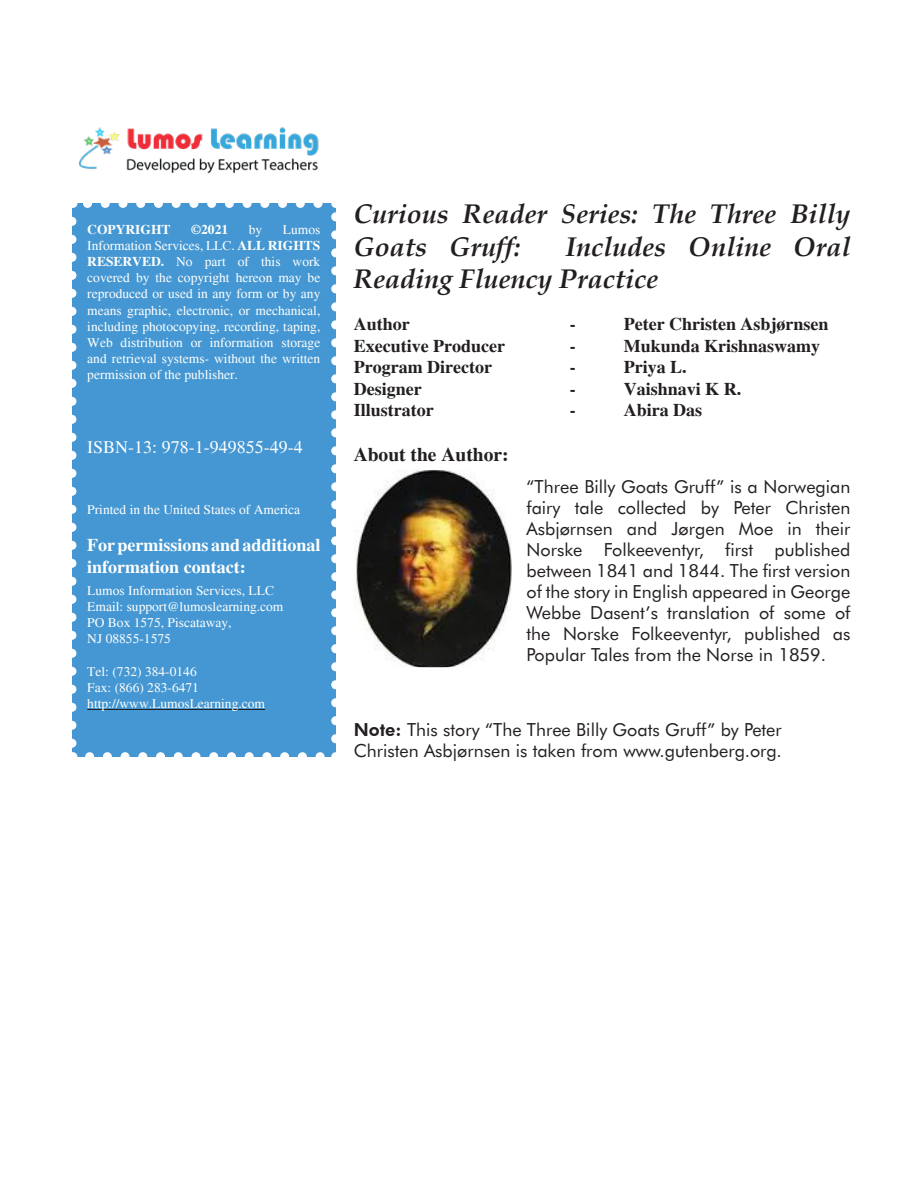
<style>
.page{position:relative;width:918px;height:1188px;background:#fff}
.page>*{position:absolute;margin:0;border:0;box-sizing:border-box;transform-origin:0 0}
.t1{font:italic 700 27px/32.4px "Book Antiqua";color:#231f20}
.t2{font:700 19.5px "Times";color:#231f20}
.t3{font:18px/21px "Futura Bk BT Book";color:#231f20;text-align:justify}
.t4{font:700 18px "Times";color:#231f20}
.t5{font:700 18px/21.6px "Times";color:#fff}
.t6{font:18px "Times";color:#fff}
.t7{font:13.5px/16.2px "Times";color:#fff;text-align:justify}
.t8{font:700 13.5px "Times";color:#fff}
.s1{font-weight:700}
.s2{font-family:"Futura BT";font-weight:800}
</style>
<div class="page">
<div style="left:72px;top:203px;width:264px;height:554px;background:#4497d2"></div>
<hr style="left:87px;top:709px;width:178px;height:1px;background:#231f20">
<svg style="left:90px;top:752px;width:235px;height:5px"></svg>
<svg style="left:83px;top:203px;width:235px;height:5px"></svg>
<svg style="left:72px;top:221px;width:4px;height:536px"></svg>
<svg style="left:331px;top:203px;width:5px;height:536px"></svg>
<img style="left:78px;top:127px;width:241px;height:47px">
<img style="left:354px;top:470px;width:158px;height:197px">
<p class="t8" style="left:87px;top:221px;width:85px">COPYRIGHT</p>
<p class="t8" style="left:191px;top:221px;width:39px">©2021</p>
<p class="t7" style="left:249px;top:221px;width:15px">by</p>
<p class="t7" style="left:87px;top:221px;width:235px;text-indent:196px">Lumos Information Services, LLC. <span class="s1">ALL RIGHTS RESERVED.</span> No part of this work covered by the copyright hereon may be reproduced or used in any form or by any means graphic, electronic, or mechanical, including photocopying, recording, taping, Web distribution or information storage and retrieval systems- without the written permission of the publisher.</p>
<p class="t6" style="left:87px;top:437px;width:217px">ISBN-13: 978-1-949855-49-4</p>
<p class="t7" style="left:87px;top:502px;width:214px">Printed in the United States of America</p>
<p class="t5" style="left:87px;top:534px;width:235px">For permissions and additional information contact:</p>
<p class="t7" style="left:87px;top:582px;width:198px">Lumos Information Services, LLC<br>Email: support@lumoslearning.com</p>
<p class="t7" style="left:87px;top:615px;width:146px">PO Box 1575, Piscataway,</p>
<p class="t7" style="left:87px;top:631px;width:85px">NJ 08855-1575</p>
<p class="t7" style="left:87px;top:663px;width:111px">Tel: (732) 384-0146</p>
<p class="t7" style="left:87px;top:679px;width:113px">Fax: (866) 283-6471</p>
<p class="t7" style="left:87px;top:696px;width:179px">http://www.LumosLearning.com</p>
<p class="t1" style="left:354px;top:198px;width:498px">Curious Reader Series: The Three Billy<br>Goats Gruff:</p>
<p class="t1" style="left:354px;top:230px;width:498px;text-indent:212px">Includes Online Oral<br>Reading Fluency Practice</p>
<p class="t4" style="left:354px;top:313px;width:57px">Author</p>
<p class="t4" style="left:570px;top:313px;width:7px">-</p>
<p class="t4" style="left:624px;top:313px;width:206px">Peter Christen Asbjørnsen</p>
<p class="t4" style="left:354px;top:335px;width:153px">Executive Producer</p>
<p class="t4" style="left:570px;top:335px;width:7px">-</p>
<p class="t4" style="left:624px;top:335px;width:198px">Mukunda Krishnaswamy</p>
<p class="t4" style="left:354px;top:357px;width:140px">Program Director</p>
<p class="t4" style="left:570px;top:357px;width:7px">-</p>
<p class="t4" style="left:624px;top:357px;width:64px">Priya L.</p>
<p class="t4" style="left:354px;top:378px;width:69px">Designer</p>
<p class="t4" style="left:570px;top:378px;width:7px">-</p>
<p class="t4" style="left:624px;top:378px;width:119px">Vaishnavi K R.</p>
<p class="t4" style="left:354px;top:400px;width:81px">Illustrator</p>
<p class="t4" style="left:570px;top:400px;width:7px">-</p>
<p class="t4" style="left:624px;top:400px;width:80px">Abira Das</p>
<p class="t2" style="left:354px;top:443px;width:156px">About the Author:</p>
<p class="t3" style="left:526px;top:476px;width:326px">“Three Billy Goats Gruff” is a Norwegian fairy tale collected by Peter Christen Asbjørnsen and Jørgen Moe in their Norske Folkeeventyr, first published between 1841 and 1844. The first version of the story in English appeared in George Webbe Dasent’s translation of some of the Norske Folkeeventyr, published as Popular Tales from the Norse in 1859.</p>
<p class="t3" style="left:354px;top:719px;width:430px"><span class="s2">Note:</span> This story “The Three Billy Goats Gruff” by Peter<br>Christen Asbjørnsen is taken from www.gutenberg.org.</p>
</div>
